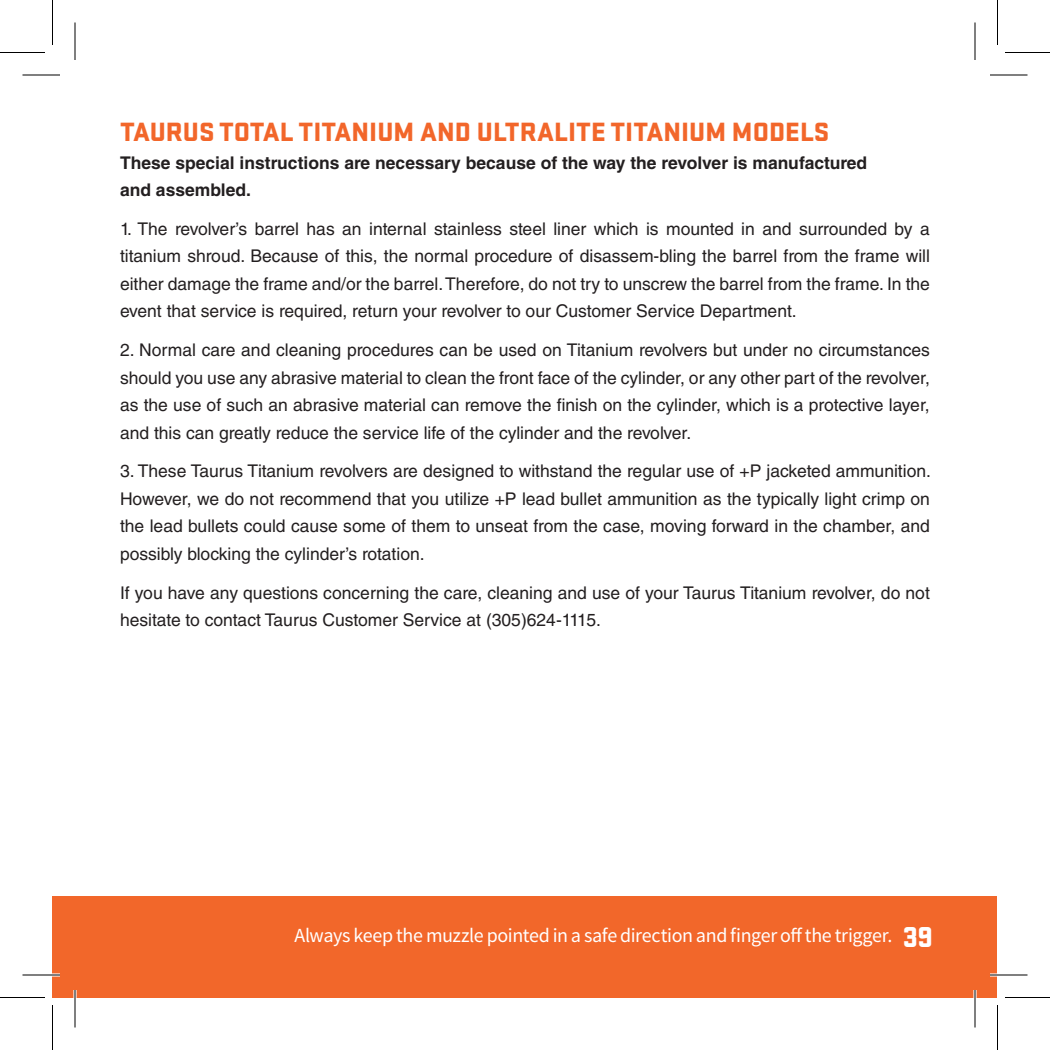
<style>
.page{position:relative;width:1050px;height:1050px;background:#fff}
.page>*{position:absolute;margin:0;border:0;box-sizing:border-box;transform-origin:0 0}
.t1{font:900 27.5px "Stratum 2";color:#f2662a}
.t2{font:20px "Source Sans Pro";letter-spacing:-.02em;color:#fff}
.t3{font:17.5px/27.5px "Helvetica LT Std";color:#231f20;text-align:justify}
.t4{font:700 17.5px/27.5px "Helvetica LT Std";color:#231f20}
.s1{font-family:"Stratum 2";font-weight:900;font-size:30px}
</style>
<div class="page">
<div style="left:52px;top:896px;width:945px;height:102px;background:#f2672a"></div>
<svg style="left:22px;top:74px;width:38px;height:1px"></svg>
<svg style="left:990px;top:74px;width:38px;height:1px"></svg>
<svg style="left:22px;top:973px;width:38px;height:4px"></svg>
<svg style="left:990px;top:973px;width:38px;height:4px"></svg>
<svg style="left:74px;top:22px;width:1px;height:38px"></svg>
<svg style="left:73px;top:990px;width:4px;height:38px"></svg>
<svg style="left:974px;top:22px;width:1px;height:38px"></svg>
<svg style="left:973px;top:990px;width:4px;height:38px"></svg>
<hr style="left:22px;top:75px;width:38px;height:1px;background:#000">
<hr style="left:990px;top:75px;width:38px;height:1px;background:#000">
<hr style="left:22px;top:975px;width:38px;height:1px;background:#000">
<hr style="left:990px;top:975px;width:38px;height:1px;background:#000">
<hr style="left:75px;top:22px;width:1px;height:38px;background:#000">
<hr style="left:75px;top:990px;width:1px;height:38px;background:#000">
<hr style="left:975px;top:22px;width:1px;height:38px;background:#000">
<hr style="left:975px;top:990px;width:1px;height:38px;background:#000">
<hr style="left:0;top:52px;width:45px;height:1px;background:#000">
<hr style="left:1005px;top:52px;width:45px;height:1px;background:#000">
<hr style="left:0;top:997px;width:45px;height:1px;background:#000">
<hr style="left:1005px;top:997px;width:45px;height:1px;background:#000">
<hr style="left:52px;top:0;width:1px;height:45px;background:#000">
<hr style="left:52px;top:1005px;width:1px;height:45px;background:#000">
<hr style="left:997px;top:0;width:1px;height:45px;background:#000">
<hr style="left:997px;top:1005px;width:1px;height:45px;background:#000">
<h1 class="t1" style="left:120px;top:112px;width:711px">TAURUS TOTAL TITANIUM AND ULTRALITE TITANIUM MODELS</h1>
<p class="t4" style="left:120px;top:149px;width:749px">These special instructions are necessary because of the way the revolver is manufactured and assembled.</p>
<p class="t3" style="left:120px;top:215px;width:812px">1. The revolver’s barrel has an internal stainless steel liner which is mounted in and surrounded by a titanium shroud. Because of this, the normal procedure of disassem-bling the barrel from the frame will either damage the frame and/or the barrel. Therefore, do not try to unscrew the barrel from the frame. In the event that service is required, return your revolver to our Customer Service Department.</p>
<p class="t3" style="left:120px;top:336px;width:812px">2. Normal care and cleaning procedures can be used on Titanium revolvers but under no circumstances should you use any abrasive material to clean the front face of the cylinder, or any other part of the revolver, as the use of such an abrasive material can remove the finish on the cylinder, which is a protective layer, and this can greatly reduce the service life of the cylinder and the revolver.</p>
<p class="t3" style="left:120px;top:457px;width:813px">3. These Taurus Titanium revolvers are designed to withstand the regular use of +P jacketed ammunition.<br>However, we do not recommend that you utilize +P lead bullet ammunition as the typically light crimp on the lead bullets could cause some of them to unseat from the case, moving forward in the chamber, and possibly blocking the cylinder’s rotation.</p>
<p class="t3" style="left:120px;top:579px;width:811px">If you have any questions concerning the care, cleaning and use of your Taurus Titanium revolver, do not hesitate to contact Taurus Customer Service at (305)624-1115.</p>
<p class="t2" style="left:295px;top:923px;width:640px">Always keep the muzzle pointed in a safe direction and finger off the trigger. <span class="s1">39</span></p>
</div>
